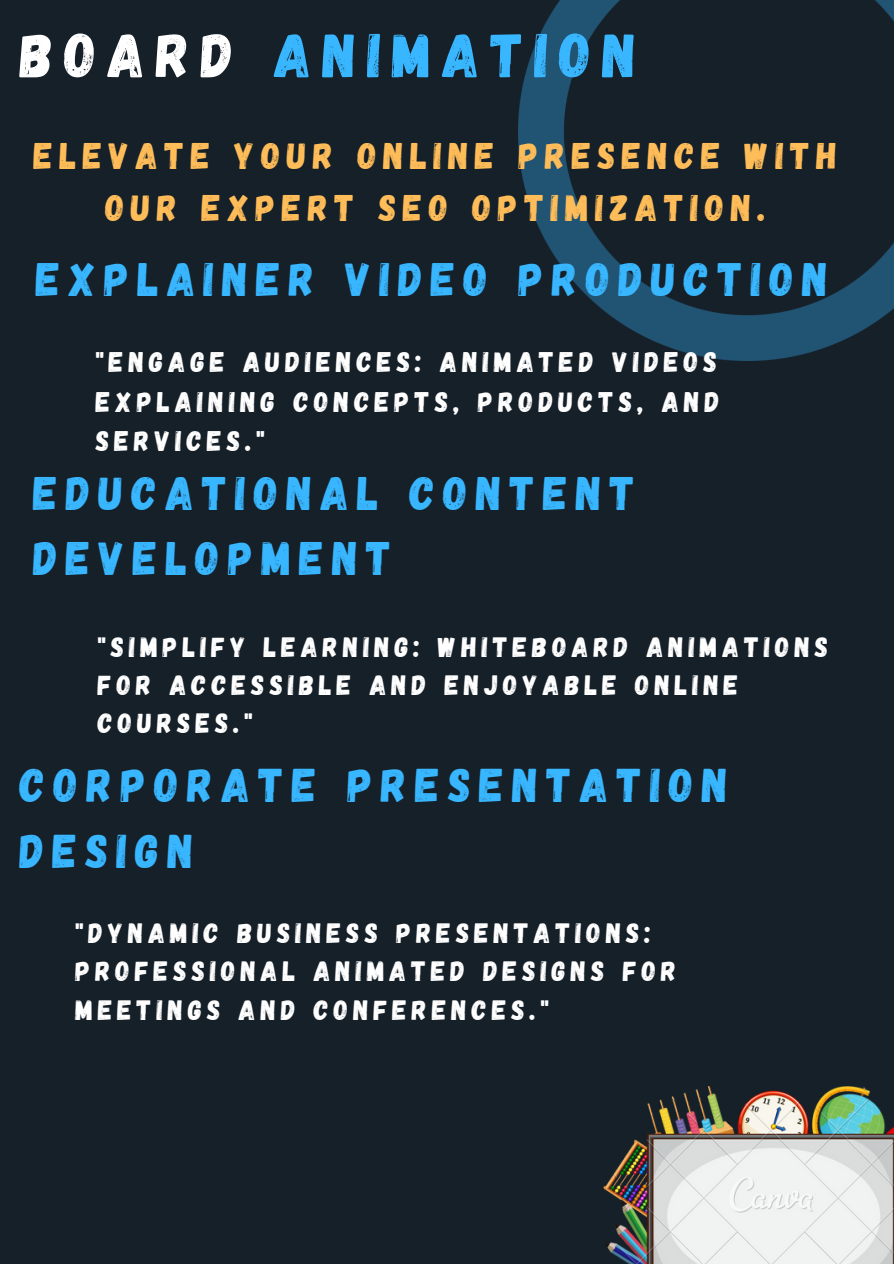
<style>
.page{position:relative;width:894px;height:1264px;background:#fff}
.page>*{position:absolute;margin:0;border:0;box-sizing:border-box;transform-origin:0 0}
.t1{font:62.1px "Gagalin";letter-spacing:.18em;color:#38b6ff}
.t2{font:47.25px/65.2px "Gagalin";letter-spacing:.18em;color:#38b6ff}
.t3{font:46.95px/65.2px "Gagalin";letter-spacing:.18em;color:#38b6ff}
.t4{font:46.8px "Gagalin";letter-spacing:.18em;color:#38b6ff}
.t5{font:37.05px/51.8px "Gagalin";letter-spacing:.18em;color:#ffbd59;text-align:center}
.t6{font:28.35px/39.3px "Gagalin";letter-spacing:.18em;color:#fff;text-align:justify}
.t7{font:27.9px/38.2px "Gagalin";letter-spacing:.18em;color:#fff}
.s1{color:#fff}
</style>
<div class="page">
<div style="left:0;top:0;width:893px;height:1263px;background:#162029"></div>
<img style="left:519px;top:0;width:374px;height:360px">
<img style="left:603px;top:1086px;width:290px;height:177px">
<h1 class="t1" style="left:20px;top:15px;width:617px"><span class="s1">BOARD</span> ANIMATION</h1>
<h3 class="t5" style="left:34px;top:128px;width:804px">ELEVATE YOUR ONLINE PRESENCE WITH<br>OUR EXPERT SEO OPTIMIZATION.</h3>
<h2 class="t4" style="left:36px;top:249px;width:793px">EXPLAINER VIDEO PRODUCTION</h2>
<p class="t6" style="left:96px;top:341px;width:625px">"ENGAGE AUDIENCES: ANIMATED VIDEOS EXPLAINING CONCEPTS, PRODUCTS, AND SERVICES."</p>
<p class="t3" style="left:33px;top:458px;width:602px">EDUCATIONAL CONTENT<br>DEVELOPMENT</p>
<h2 class="t7" style="left:98px;top:626px;width:731px">"SIMPLIFY LEARNING: WHITEBOARD ANIMATIONS<br>FOR ACCESSIBLE AND ENJOYABLE ONLINE<br>COURSES."</h2>
<h2 class="t2" style="left:20px;top:750px;width:709px">CORPORATE PRESENTATION<br>DESIGN</h2>
<p class="t7" style="left:75px;top:912px;width:602px">"DYNAMIC BUSINESS PRESENTATIONS:<br>PROFESSIONAL ANIMATED DESIGNS FOR<br>MEETINGS AND CONFERENCES."</p>
</div>
